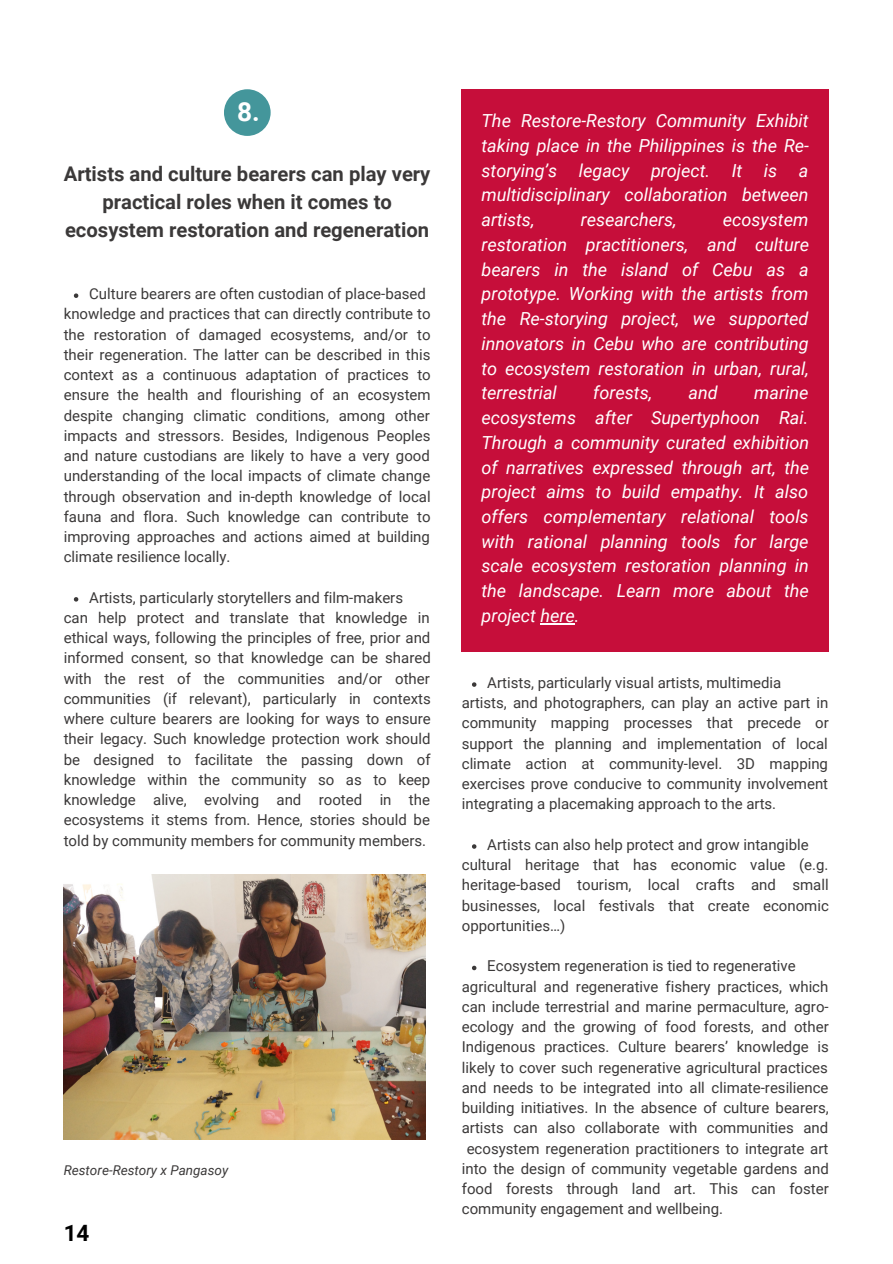
<style>
.page{position:relative;width:893px;height:1264px;background:#fff}
.page>*{position:absolute;margin:0;border:0;box-sizing:border-box;transform-origin:0 0}
.t1{font:700 26.25px "Roboto";color:#fff}
.t2{font:700 22.5px "Roboto";color:#000}
.t3{font:700 20.25px/28px "Roboto";color:#3b3939;text-align:center}
.t4{font:italic 18px/24.8px "Roboto";color:#fff;text-align:justify}
.t5{font:15px/20.2px "Roboto";color:#3b3939;text-align:justify}
.t6{font:italic 13.5px "Roboto";color:#3b3939}
</style>
<div class="page">
<div style="left:462px;top:89px;width:366px;height:562px;background:#c60e3a"></div>
<div style="left:224px;top:89px;width:46px;height:47px;background:#44969b;border-radius:50%"></div>
<img style="left:64px;top:874px;width:362px;height:265px">
<hr style="left:540px;top:623px;width:34px;height:1px;background:#fff">
<svg style="left:74px;top:293px;width:4px;height:5px"></svg>
<svg style="left:74px;top:597px;width:4px;height:4px"></svg>
<svg style="left:472px;top:682px;width:4px;height:4px"></svg>
<svg style="left:472px;top:844px;width:4px;height:4px"></svg>
<svg style="left:472px;top:965px;width:4px;height:5px"></svg>
<p class="t1" style="left:237px;top:96px;width:24px">8.</p>
<p class="t3" style="left:64px;top:160px;width:368px">Artists and culture bearers can play very practical roles when it comes to ecosystem restoration and regeneration</p>
<p class="t5" style="left:89px;top:284px;width:338px">Culture bearers are often custodian of place-based</p>
<p class="t5" style="left:64px;top:304px;width:368px">knowledge and practices that can directly contribute to the restoration of damaged ecosystems, and/or to their regeneration. The latter can be described in this context as a continuous adaptation of practices to ensure the health and flourishing of an ecosystem despite changing climatic conditions, among other impacts and stressors. Besides, Indigenous Peoples and nature custodians are likely to have a very good understanding of the local impacts of climate change through observation and in-depth knowledge of local fauna and flora. Such knowledge can contribute to improving approaches and actions aimed at building climate resilience locally.</p>
<p class="t5" style="left:89px;top:587px;width:315px">Artists, particularly storytellers and film-makers</p>
<p class="t5" style="left:64px;top:607px;width:368px">can help protect and translate that knowledge in ethical ways, following the principles of free, prior and informed consent, so that knowledge can be shared with the rest of the communities and/or other communities (if relevant), particularly in contexts where culture bearers are looking for ways to ensure their legacy. Such knowledge protection work should be designed to facilitate the passing down of knowledge within the community so as to keep knowledge alive, evolving and rooted in the ecosystems it stems from. Hence, stories should be told by community members for community members.</p>
<p class="t6" style="left:64px;top:1162px;width:166px">Restore-Restory x Pangasoy</p>
<p class="t2" style="left:64px;top:1219px;width:27px">14</p>
<p class="t4" style="left:481px;top:109px;width:329px">The Restore-Restory Community Exhibit taking place in the Philippines is the Re&shy;storying’s legacy project. It is a multidisciplinary collaboration between artists,</p>
<p class="t4" style="left:580px;top:207px;width:98px">researchers,</p>
<p class="t4" style="left:481px;top:207px;width:329px;text-indent:241px">ecosystem restoration practitioners, and culture bearers in the island of Cebu as a prototype. Working with the artists from the Re-storying project, we supported innovators in Cebu who are contributing to ecosystem restoration in urban, rural, terrestrial</p>
<p class="t4" style="left:593px;top:381px;width:60px">forests,</p>
<p class="t4" style="left:688px;top:381px;width:31px">and</p>
<p class="t4" style="left:481px;top:381px;width:329px;text-indent:272px">marine ecosystems after Supertyphoon Rai.<br>Through a community curated exhibition of narratives expressed through art, the project aims to build empathy. It also offers complementary relational tools with rational planning tools for large scale ecosystem restoration planning in the landscape. Learn more about the project here.</p>
<p class="t5" style="left:487px;top:672px;width:295px">Artists, particularly visual artists, multimedia</p>
<p class="t5" style="left:462px;top:693px;width:368px">artists, and photographers, can play an active part in community mapping processes that precede or support the planning and implementation of local climate action at community-level. 3D mapping exercises prove conducive to community involvement integrating a placemaking approach to the arts.</p>
<p class="t5" style="left:487px;top:834px;width:323px">Artists can also help protect and grow intangible</p>
<p class="t5" style="left:462px;top:854px;width:368px">cultural heritage that has economic value (e.g. heritage-based tourism, local crafts and small businesses, local festivals that create economic opportunities…)</p>
<p class="t5" style="left:487px;top:956px;width:310px">Ecosystem regeneration is tied to regenerative</p>
<p class="t5" style="left:462px;top:976px;width:368px">agricultural and regenerative fishery practices, which</p>
<p class="t5" style="left:462px;top:996px;width:368px">can include terrestrial and marine permaculture, agro-</p>
<p class="t5" style="left:462px;top:1016px;width:368px">ecology and the growing of food forests, and other</p>
<p class="t5" style="left:462px;top:1037px;width:368px">Indigenous practices. Culture bearers’ knowledge is</p>
<p class="t5" style="left:462px;top:1057px;width:367px">likely to cover such regenerative agricultural practices</p>
<p class="t5" style="left:462px;top:1077px;width:368px">and needs to be integrated into all climate-resilience</p>
<p class="t5" style="left:462px;top:1097px;width:368px">building initiatives. In the absence of culture bearers,</p>
<p class="t5" style="left:462px;top:1117px;width:368px">artists can also collaborate with communities and</p>
<p class="t5" style="left:466px;top:1138px;width:363px">ecosystem regeneration practitioners to integrate art</p>
<p class="t5" style="left:462px;top:1158px;width:368px">into the design of community vegetable gardens and</p>
<p class="t5" style="left:462px;top:1178px;width:368px">food forests through land art. This can foster</p>
<p class="t5" style="left:462px;top:1198px;width:263px">community engagement and wellbeing.</p>
</div>
